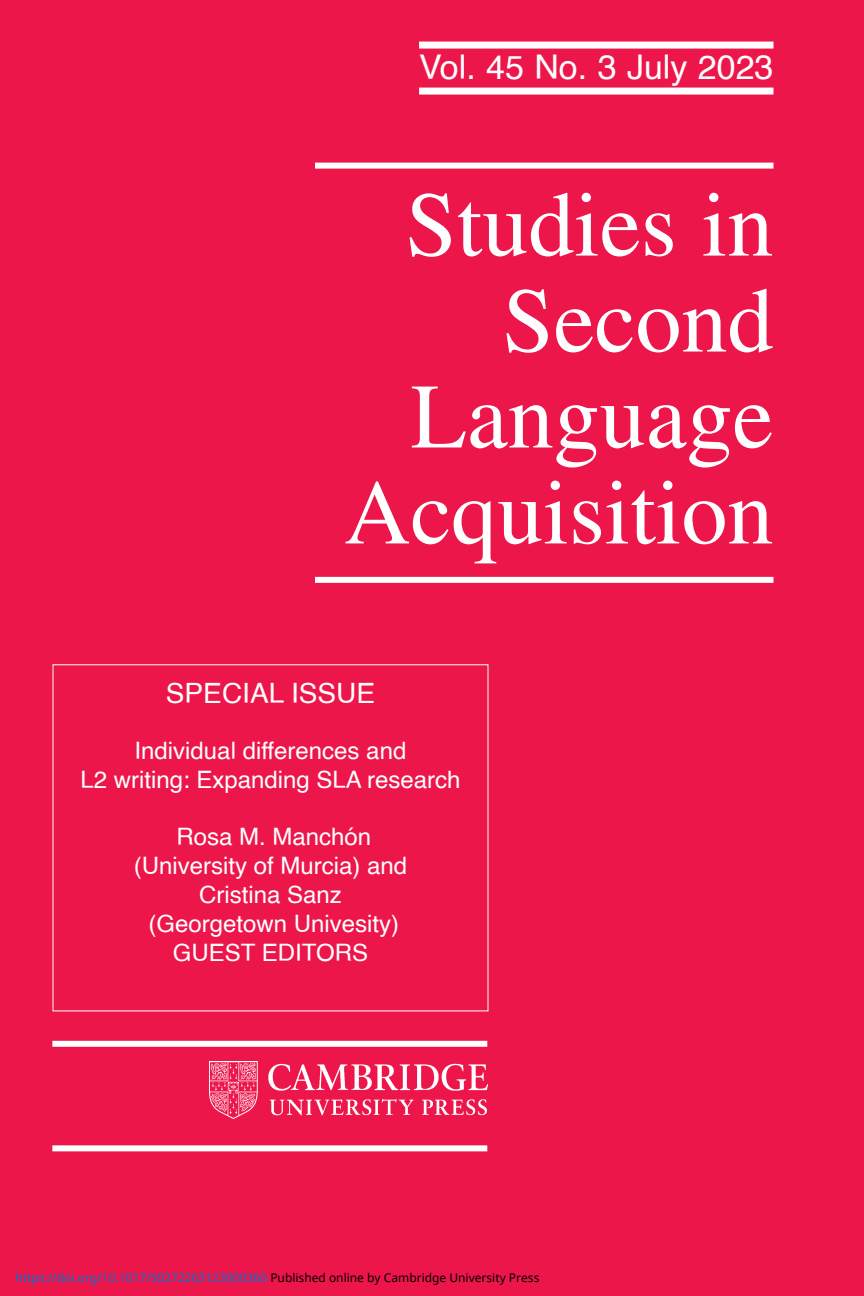
<style>
.page{position:relative;width:864px;height:1296px;background:#ed164b}
.page>*{position:absolute;margin:0;border:0;box-sizing:border-box;transform-origin:0 0}
.t1{font:92px/96px "Times LT Std";color:#fff;text-align:right}
.t2{font:34px "Helvetica";color:#fff}
.t3{font:28px "Helvetica";color:#fff}
.t4{font:24px/28.8px "Helvetica";color:#fff;text-align:center}
.t5{font:12px "Noto Sans";color:#0172cf}
.s1{color:#000}
</style>
<div class="page">
<div style="left:315px;top:577px;width:459px;height:6px;background:#fff"></div>
<div style="left:315px;top:163px;width:459px;height:6px;background:#fff"></div>
<div style="left:52px;top:1041px;width:435px;height:6px;background:#fff"></div>
<div style="left:52px;top:1145px;width:435px;height:6px;background:#fff"></div>
<div style="left:419px;top:42px;width:354px;height:7px;background:#fff"></div>
<div style="left:419px;top:88px;width:354px;height:7px;background:#fff"></div>
<img style="left:210px;top:1062px;width:277px;height:57px">
<h2 class="t2" style="left:419px;top:40px;width:356px">Vol. 45 No. 3 July 2023</h2>
<h1 class="t1" style="left:344px;top:176px;width:431px">Studies in<br>Second<br>Language<br>Acquisition</h1>
<p class="t3" style="left:166px;top:671px;width:211px">SPECIAL ISSUE</p>
<p class="t4" style="left:80px;top:737px;width:382px">Individual differences and<br>L2 writing: Expanding SLA research</p>
<p class="t4" style="left:134px;top:823px;width:275px">Rosa M. Manchón (University of Murcia) and<br>Cristina Sanz (Georgetown Univesity)<br>GUEST EDITORS</p>
<p class="t5" style="left:16px;top:1269px;width:525px">https://doi.org/10.1017/S0272263123000360 <span class="s1">Published online by Cambridge University Press</span></p>
</div>
